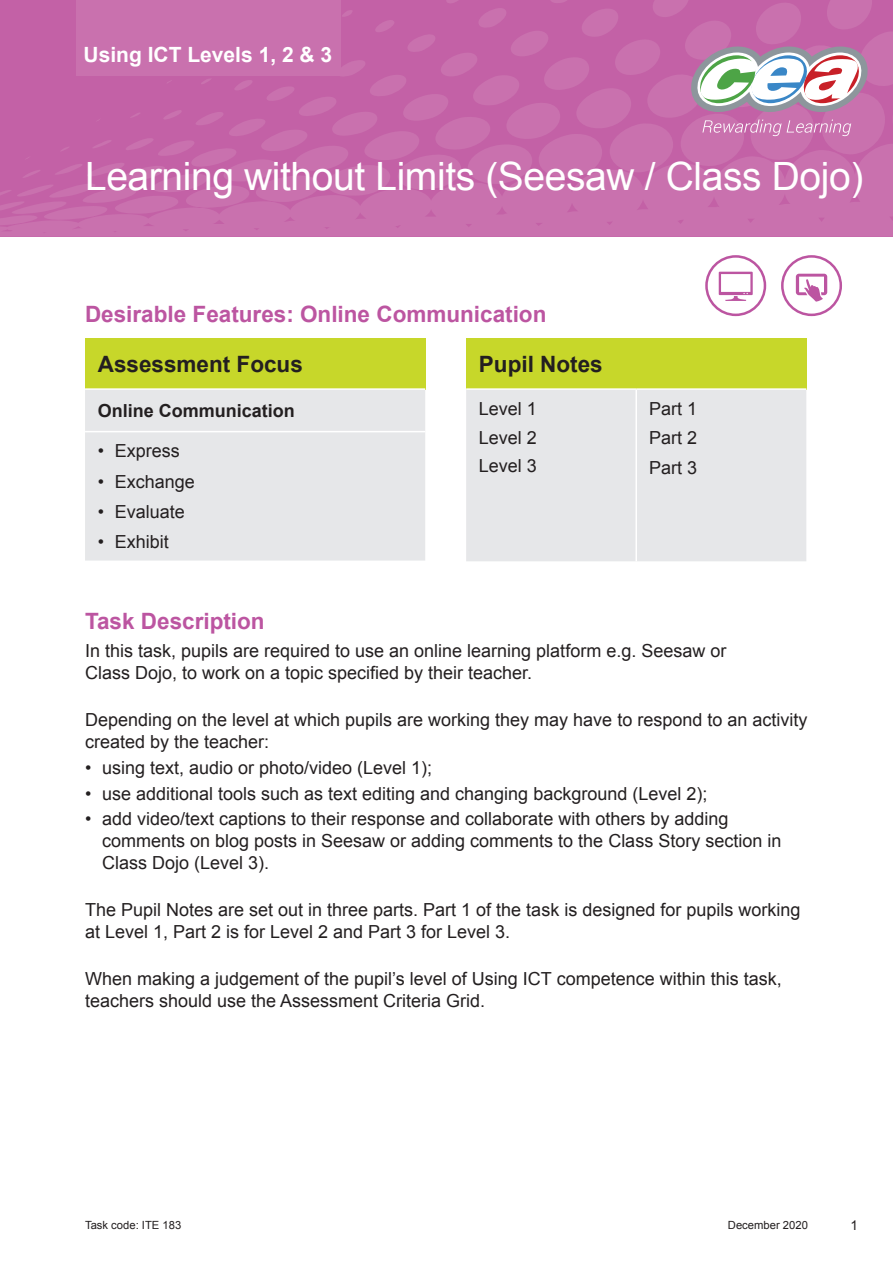
<style>
.page{position:relative;width:893px;height:1263px;background:#fff}
.page>*{position:absolute;margin:0;border:0;box-sizing:border-box;transform-origin:0 0}
.t1{font:39px "Arial";letter-spacing:-.01em;color:#fff}
.Titles{font:700 22.5px "Arial";color:#bc55a1}
.Text_Body{font:700 22.5px "Arial";color:#231f20}
.t2{font:700 21px "Arial";color:#fff}
.Large_body_Text{font:18px/21.6px "Arial";color:#231f20}
.Text_Body-2{font:18px "Arial";color:#231f20}
.Text_Body-3{font:700 18px "Arial";color:#231f20}
.t3{font:13.5px "Arial";color:#231f20}
.t4{font:11.25px "Arial";color:#231f20}
</style>
<div class="page">
<svg style="left:0;top:0;width:893px;height:237px;background:#c669aa"></svg>
<div style="left:77px;top:0;width:264px;height:75px;background:#c971ae"></div>
<svg style="left:677px;top:42px;width:191px;height:94px"></svg>
<svg style="left:705px;top:255px;width:61px;height:61px"></svg>
<svg style="left:781px;top:255px;width:61px;height:61px"></svg>
<div style="left:466px;top:338px;width:340px;height:51px;background:#c7d72a"></div>
<div style="left:466px;top:390px;width:340px;height:171px;background:#e6e7e9"></div>
<hr style="left:466px;top:388px;width:170px;height:2px;background:#fff">
<hr style="left:636px;top:388px;width:170px;height:2px;background:#fff">
<hr style="left:635px;top:390px;width:2px;height:171px;background:#fff">
<div style="left:85px;top:338px;width:340px;height:51px;background:#c7d72a"></div>
<div style="left:85px;top:390px;width:340px;height:171px;background:#e6e7e9"></div>
<hr style="left:85px;top:388px;width:340px;height:2px;background:#fff">
<hr style="left:85px;top:431px;width:340px;height:1px;background:#fff">
<p class="t2" style="left:84px;top:41px;width:250px">Using ICT Levels 1, 2 &amp; 3</p>
<h1 class="t1" style="left:85px;top:151px;width:780px">Learning without Limits (Seesaw / Class Dojo)</h1>
<p class="t2" style="left:238px;top:159px;width:175px">Music and Sound</p>
<p class="Titles" style="left:85px;top:299px;width:463px">Desirable Features: Online Communication</p>
<p class="Text_Body" style="left:98px;top:349px;width:207px">Assessment Focus</p>
<p class="Text_Body-3" style="left:98px;top:399px;width:199px">Online Communication</p>
<p class="Large_body_Text" style="left:98px;top:441px;width:84px">• Express</p>
<p class="Large_body_Text" style="left:98px;top:471px;width:99px">• Exchange</p>
<p class="Large_body_Text" style="left:98px;top:501px;width:89px">• Evaluate</p>
<p class="Large_body_Text" style="left:98px;top:531px;width:73px">• Exhibit</p>
<p class="Text_Body" style="left:479px;top:349px;width:125px">Pupil Notes</p>
<p class="Text_Body-2" style="left:479px;top:397px;width:60px">Level 1</p>
<p class="Text_Body-2" style="left:479px;top:425px;width:60px">Level 2</p>
<p class="Text_Body-2" style="left:479px;top:454px;width:60px">Level 3</p>
<p class="Text_Body-2" style="left:649px;top:397px;width:50px">Part 1</p>
<p class="Text_Body-2" style="left:649px;top:425px;width:50px">Part 2</p>
<p class="Text_Body-2" style="left:649px;top:456px;width:50px">Part 3</p>
<p class="Titles" style="left:85px;top:606px;width:181px">Task Description</p>
<p class="Large_body_Text" style="left:85px;top:640px;width:643px">In this task, pupils are required to use an online learning platform e.g. Seesaw or<br>Class Dojo, to work on a topic specified by their teacher.</p>
<p class="Large_body_Text" style="left:85px;top:709px;width:724px">Depending on the level at which pupils are working they may have to respond to an activity created by the teacher:</p>
<p class="Large_body_Text" style="left:85px;top:757px;width:349px">• using text, audio or photo/video (Level 1);</p>
<p class="Large_body_Text" style="left:85px;top:782px;width:624px">• use additional tools such as text editing and changing background (Level 2);</p>
<p class="Large_body_Text" style="left:102px;top:808px;width:681px;text-indent:-17px">• add video/text captions to their response and collaborate with others by adding comments on blog posts in Seesaw or adding comments to the Class Story section in<br>Class Dojo (Level 3).</p>
<p class="Large_body_Text" style="left:85px;top:899px;width:717px">The Pupil Notes are set out in three parts. Part 1 of the task is designed for pupils working at Level 1, Part 2 is for Level 2 and Part 3 for Level 3.</p>
<p class="Large_body_Text" style="left:85px;top:968px;width:698px">When making a judgement of the pupil’s level of Using ICT competence within this task, teachers should use the Assessment Criteria Grid.</p>
<p class="t4" style="left:85px;top:1217px;width:98px">Task code: ITE 183</p>
<p class="t4" style="left:728px;top:1217px;width:82px">December 2020</p>
<p class="t3" style="left:850px;top:1217px;width:9px">1</p>
</div>
